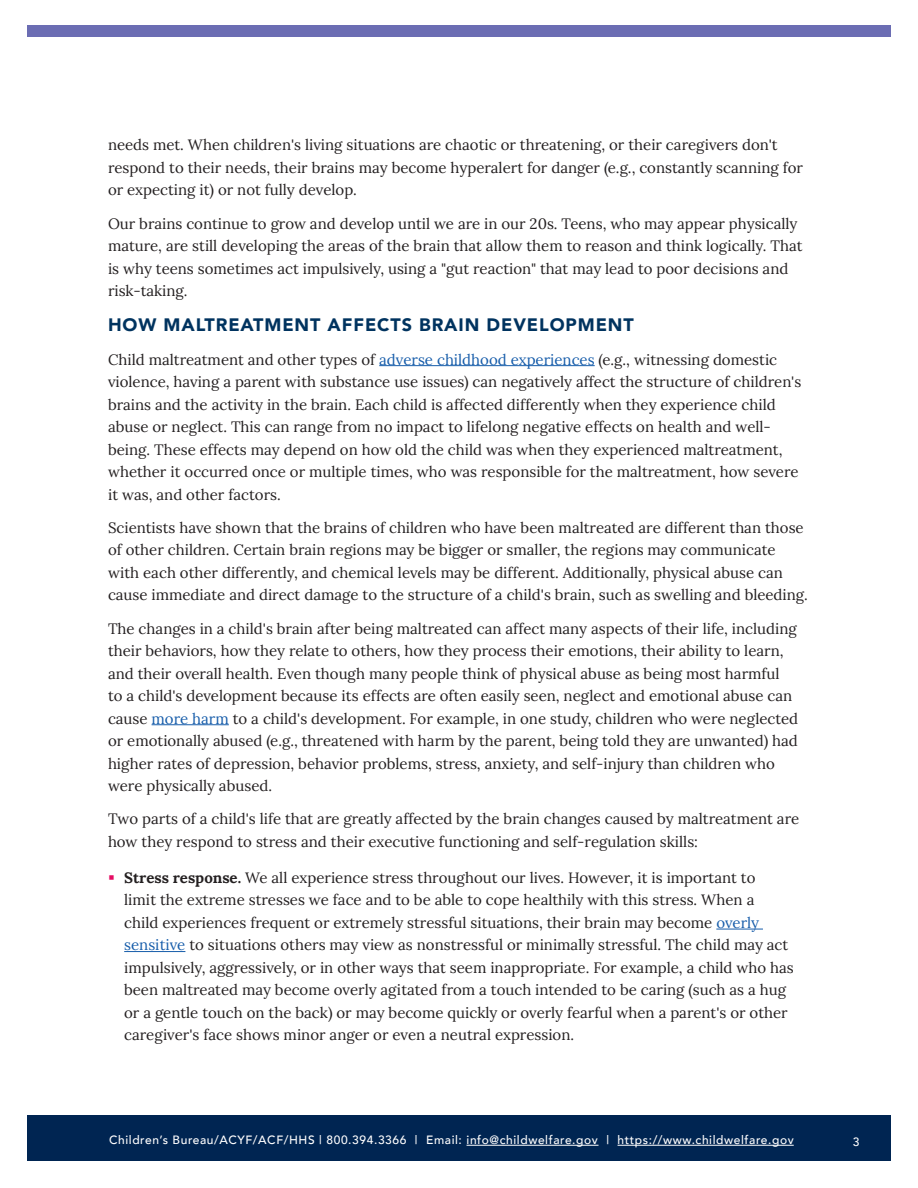
<style>
.page{position:relative;width:918px;height:1188px;background:#fff}
.page>*{position:absolute;margin:0;border:0;box-sizing:border-box;transform-origin:0 0}
.t1{font:900 18px "Avenir";letter-spacing:.05em;color:#00335f}
.t2{font:15px/22.5px "Lora";color:#231f20}
.t3{font:500 12px "Avenir";letter-spacing:.05em;color:#fff}
.s1{color:#175daa}
.s2{font-weight:700}
</style>
<div class="page">
<div style="left:27px;top:1116px;width:864px;height:45px;background:#002552"></div>
<hr style="left:467px;top:1145px;width:132px;height:1px;background:#fff">
<hr style="left:618px;top:1145px;width:176px;height:1px;background:#fff">
<div style="left:27px;top:26px;width:864px;height:12px;background:#6b6db3"></div>
<hr style="left:379px;top:365px;width:216px;height:1px;background:#175daa">
<hr style="left:152px;top:724px;width:77px;height:1px;background:#175daa">
<hr style="left:716px;top:929px;width:47px;height:1px;background:#175daa">
<hr style="left:124px;top:951px;width:61px;height:1px;background:#175daa">
<p class="t2" style="left:108px;top:133px;width:697px">needs met. When children's living situations are chaotic or threatening, or their caregivers don't respond to their needs, their brains may become hyperalert for danger (e.g., constantly scanning for or expecting it) or not fully develop.</p>
<p class="t2" style="left:108px;top:211px;width:696px">Our brains continue to grow and develop until we are in our 20s. Teens, who may appear physically mature, are still developing the areas of the brain that allow them to reason and think logically. That is why teens sometimes act impulsively, using a "gut reaction" that may lead to poor decisions and risk-taking.</p>
<h2 class="t1" style="left:108px;top:310px;width:527px">HOW MALTREATMENT AFFECTS BRAIN DEVELOPMENT</h2>
<p class="t2" style="left:108px;top:347px;width:695px">Child maltreatment and other types of <span class="s1">adverse childhood experiences</span> (e.g., witnessing domestic violence, having a parent with substance use issues) can negatively affect the structure of children's brains and the activity in the brain. Each child is affected differently when they experience child abuse or neglect. This can range from no impact to lifelong negative effects on health and well&shy;being. These effects may depend on how old the child was when they experienced maltreatment, whether it occurred once or multiple times, who was responsible for the maltreatment, how severe it was, and other factors.</p>
<p class="t2" style="left:108px;top:515px;width:701px">Scientists have shown that the brains of children who have been maltreated are different than those of other children. Certain brain regions may be bigger or smaller, the regions may communicate with each other differently, and chemical levels may be different. Additionally, physical abuse can cause immediate and direct damage to the structure of a child's brain, such as swelling and bleeding.</p>
<p class="t2" style="left:108px;top:616px;width:692px">The changes in a child's brain after being maltreated can affect many aspects of their life, including their behaviors, how they relate to others, how they process their emotions, their ability to learn, and their overall health. Even though many people think of physical abuse as being most harmful<br>to a child's development because its effects are often easily seen, neglect and emotional abuse can cause <span class="s1">more harm</span> to a child's development. For example, in one study, children who were neglected or emotionally abused (e.g., threatened with harm by the parent, being told they are unwanted) had higher rates of depression, behavior problems, stress, anxiety, and self-injury than children who were physically abused.</p>
<p class="t2" style="left:108px;top:807px;width:693px">Two parts of a child's life that are greatly affected by the brain changes caused by maltreatment are how they respond to stress and their executive functioning and self-regulation skills:</p>
<p class="t2" style="left:124px;top:865px;width:671px"><span class="s2">Stress response.</span> We all experience stress throughout our lives. However, it is important to<br>limit the extreme stresses we face and to be able to cope healthily with this stress. When a<br>child experiences frequent or extremely stressful situations, their brain may become <span class="s1">overly sensitive</span> to situations others may view as nonstressful or minimally stressful. The child may act impulsively, aggressively, or in other ways that seem inappropriate. For example, a child who has been maltreated may become overly agitated from a touch intended to be caring (such as a hug or a gentle touch on the back) or may become quickly or overly fearful when a parent's or other caregiver's face shows minor anger or even a neutral expression.</p>
<p class="t3" style="left:109px;top:1130px;width:686px">Children’s Bureau/ACYF/ACF/HHS | 800.394.3366 | Email: info@childwelfare.gov | https://www.childwelfare.gov</p>
<p class="t3" style="left:853px;top:1131px;width:8px">3</p>
</div>
